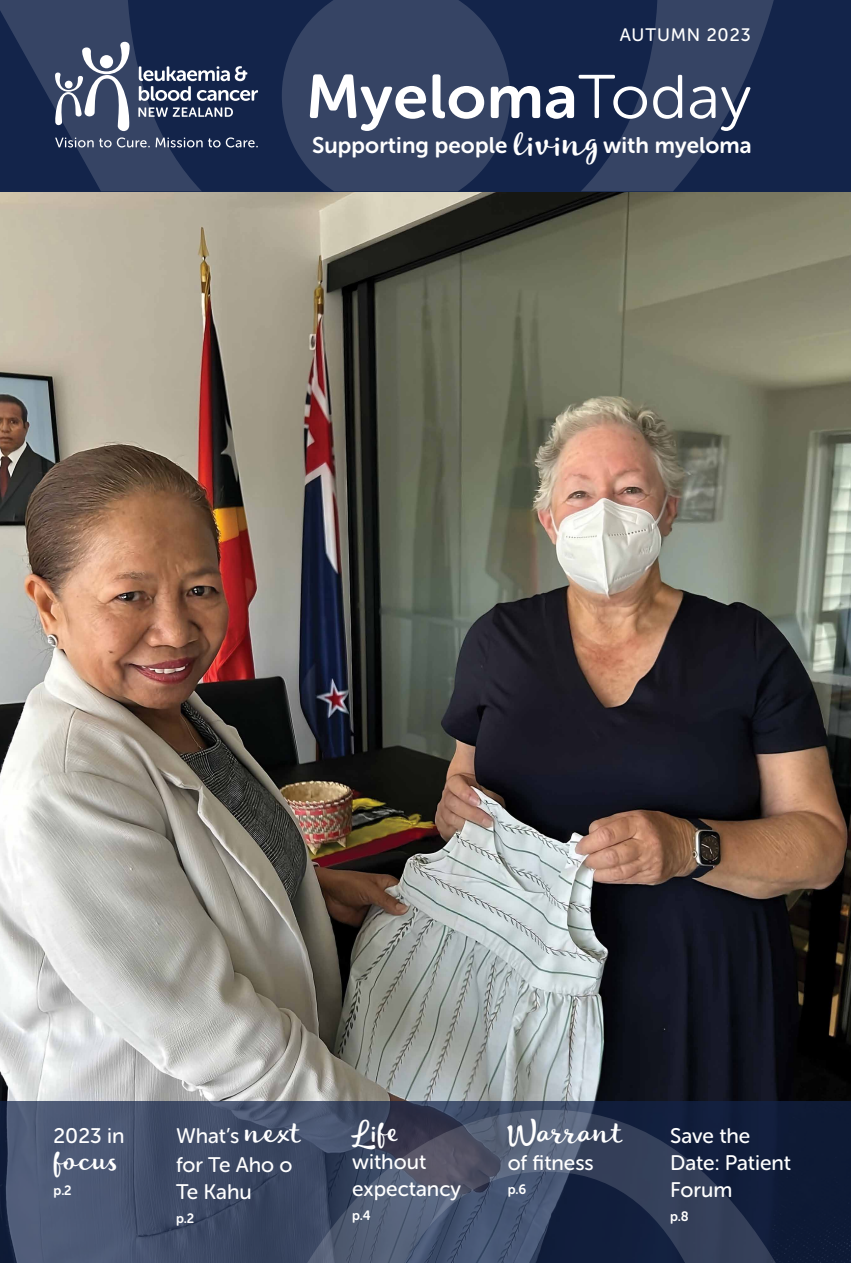
<style>
.page{position:relative;width:851px;height:1263px;background:#fff}
.page>*{position:absolute;margin:0;border:0;box-sizing:border-box;transform-origin:0 0}
.t1{font:61.5px "Museo Sans Rounded 700";letter-spacing:.01em;color:#fff}
.t2{font:28.5px "Lifehack";color:#fff}
.t3{font:22.5px "Museo Sans Rounded 700";letter-spacing:.005em;color:#fff}
.t4{font:21px/27px "Museo Sans Rounded 500";color:#fff}
.t5{font:18px "Museo Sans Rounded 500";letter-spacing:.05em;color:#fff}
.t6{font:13.5px "Museo Sans Rounded 700";color:#fff}
.s1{font-family:"Museo Sans Rounded 300"}
.s2{font-family:"Lifehack";font-size:34.5px}
.s3{font-family:"Lifehack";font-size:28.5px}
</style>
<div class="page">
<img style="left:0;top:191px;width:850px;height:910px">
<div style="left:0;top:0;width:850px;height:191px;background:#13244a"></div>
<svg style="left:0;top:0;width:774px;height:191px;fill:#364464"></svg>
<svg style="left:0;top:1101px;width:850px;height:162px;background:#38445f"></svg>
<svg style="left:299px;top:1110px;width:484px;height:153px;background:#36415b"></svg>
<svg style="left:55px;top:40px;width:75px;height:91px;background:#6a748c"></svg>
<svg style="left:139px;top:66px;width:119px;height:35px"></svg>
<svg style="left:138px;top:107px;width:95px;height:10px"></svg>
<svg style="left:55px;top:137px;width:147px;height:10px"></svg>
<svg style="left:208px;top:138px;width:12px;height:9px"></svg>
<svg style="left:226px;top:137px;width:32px;height:10px"></svg>
<p class="t5" style="left:619px;top:25px;width:132px">AUTUMN 2023</p>
<h1 class="t1" style="left:306px;top:63px;width:447px">Myeloma<span class="s1">Today</span></h1>
<p class="t3" style="left:312px;top:132px;width:441px">Supporting people <span class="s2">living</span> with myeloma</p>
<p class="t4" style="left:54px;top:1122px;width:72px">2023 in</p>
<h2 class="t2" style="left:54px;top:1141px;width:67px">focus</h2>
<p class="t6" style="left:54px;top:1183px;width:20px">p.2</p>
<p class="t4" style="left:176px;top:1122px;width:129px;line-height:27.8px">What’s <span class="s3">next </span>for Te Aho o<br>Te Kahu</p>
<p class="t6" style="left:176px;top:1210px;width:20px">p.2</p>
<h2 class="t2" style="left:352px;top:1111px;width:49px">Life</h2>
<p class="t4" style="left:352px;top:1148px;width:110px">without expectancy</p>
<p class="t6" style="left:352px;top:1207px;width:20px">p.4</p>
<h2 class="t2" style="left:507px;top:1113px;width:119px">Warrant</h2>
<p class="t4" style="left:507px;top:1149px;width:88px">of fitness</p>
<p class="t6" style="left:507px;top:1182px;width:20px">p.6</p>
<p class="t4" style="left:670px;top:1122px;width:122px">Save the<br>Date: Patient<br>Forum</p>
<p class="t6" style="left:670px;top:1208px;width:20px">p.8</p>
</div>
